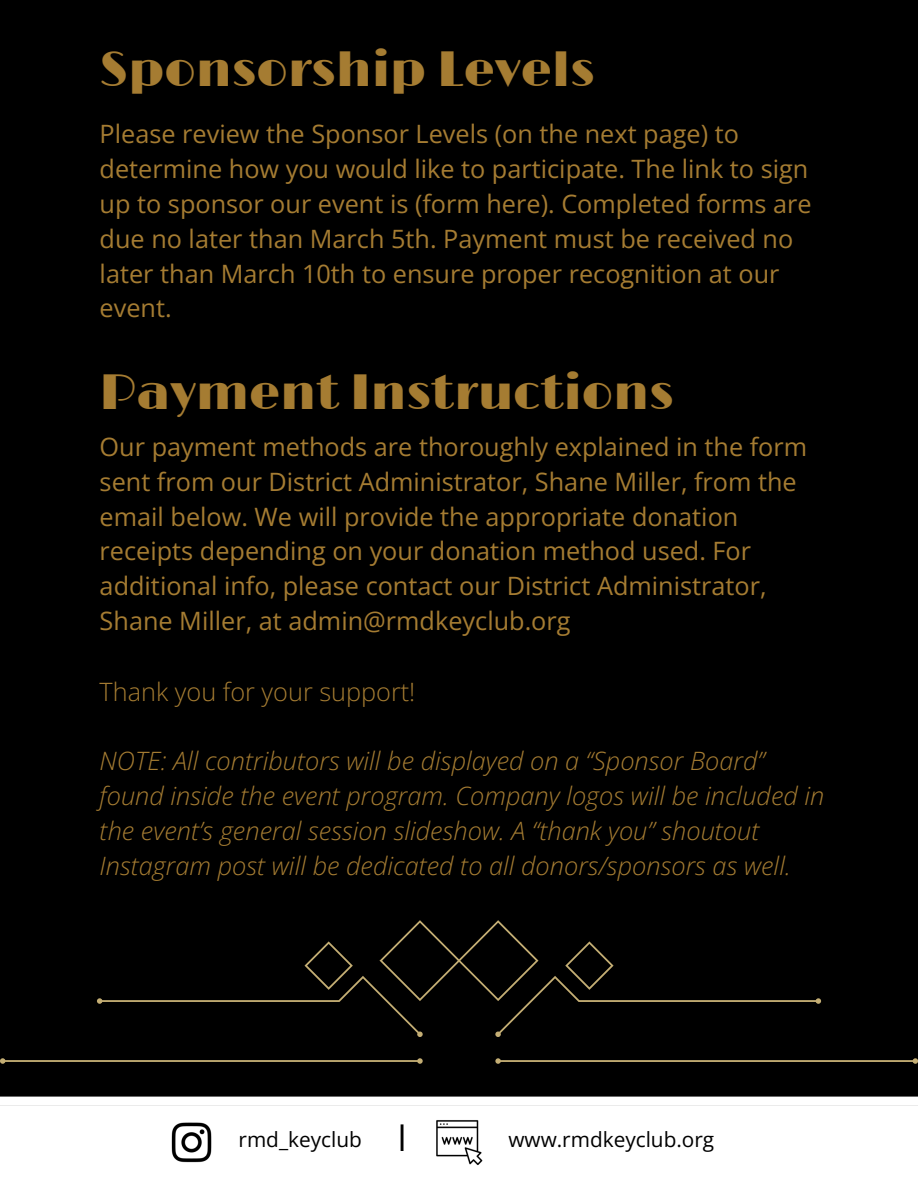
<style>
.page{position:relative;width:918px;height:1188px;background:#fff}
.page>*{position:absolute;margin:0;border:0;box-sizing:border-box;transform-origin:0 0}
.t1{font:49.2px "Limelight";color:#a57c32}
.t2{font:34.65px "Open Sans";color:#000}
.t3{font:25.35px/34.8px "Open Sans";color:#a57c32}
.t4{font:italic 300 25.35px/34.8px "Open Sans";color:#a57c32}
.t5{font:300 25.35px "Open Sans";color:#a57c32}
.t6{font:20.85px "Open Sans";color:#000}
</style>
<div class="page">
<div style="left:0;top:0;width:918px;height:1166px;background:#000"></div>
<div style="left:0;top:920px;width:918px;height:144px;background:#000"></div>
<h2 class="t1" style="left:100px;top:41px;width:497px">Sponsorship Levels</h2>
<h1 class="t3" style="left:100px;top:116px;width:714px">Please review the Sponsor Levels (on the next page) to determine how you would like to participate. The link to sign up to sponsor our event is (form here). Completed forms are due no later than March 5th. Payment must be received no later than March 10th to ensure proper recognition at our event.</h1>
<h2 class="t1" style="left:100px;top:364px;width:576px">Payment Instructions</h2>
<h2 class="t3" style="left:100px;top:429px;width:709px">Our payment methods are thoroughly explained in the form sent from our District Administrator, Shane Miller, from the email below. We will provide the appropriate donation receipts depending on your donation method used. For additional info, please contact our District Administrator, Shane Miller, at admin@rmdkeyclub.org</h2>
<h2 class="t5" style="left:100px;top:674px;width:317px">Thank you for your support!</h2>
<h2 class="t4" style="left:100px;top:743px;width:726px">NOTE: All contributors will be displayed on a “Sponsor Board” found inside the event program. Company logos will be included in the event’s general session slideshow. A “thank you” shoutout Instagram post will be dedicated to all donors/sponsors as well.</h2>
<p class="t6" style="left:239px;top:1125px;width:125px">rmd_keyclub</p>
<p class="t2" style="left:398px;top:1114px;width:10px">l</p>
<p class="t6" style="left:509px;top:1125px;width:207px">www.rmdkeyclub.org</p>
</div>
